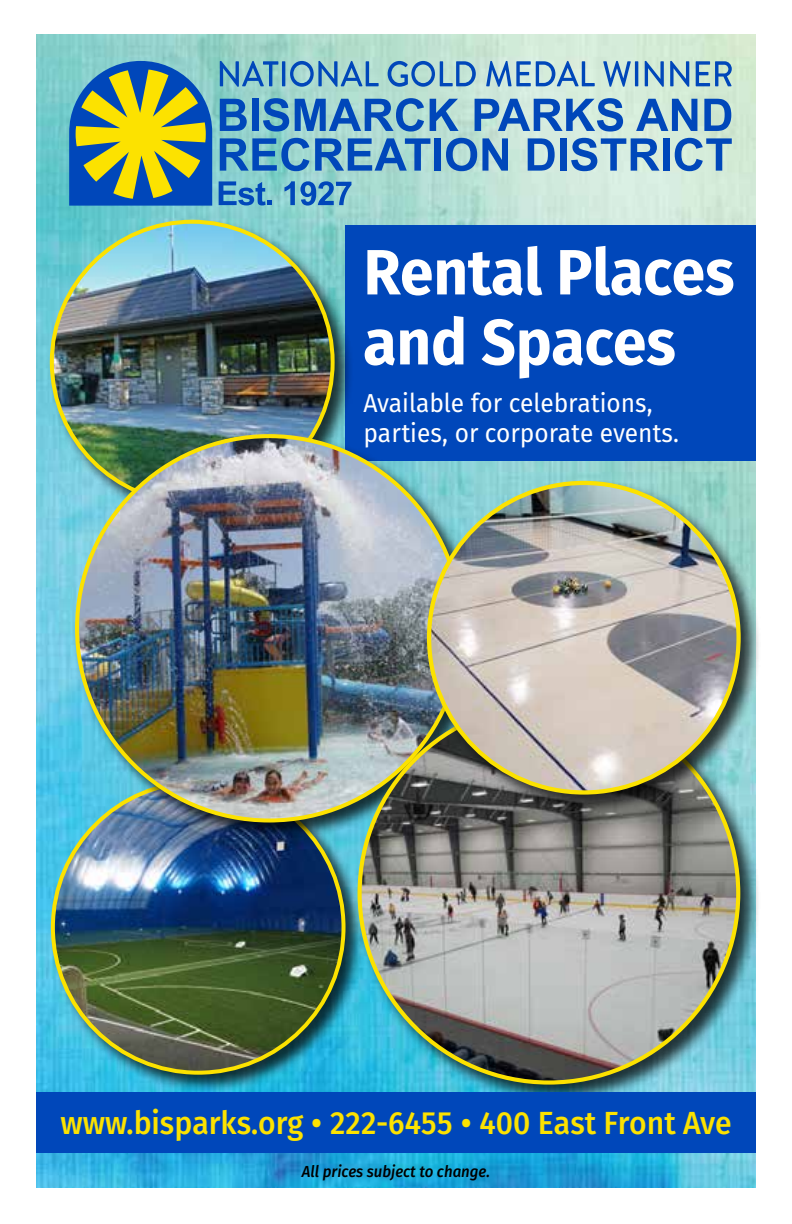
<style>
.page{position:relative;width:792px;height:1224px;background:#fff}
.page>*{position:absolute;margin:0;border:0;box-sizing:border-box;transform-origin:0 0}
.t1{font:700 64px/70px "Fira Sans OT";color:#fff;scale:.94 1}
.t2{font:32px "Fira Sans OT Medium";color:#fce200;scale:.94 1}
.t3{font:26px/30px "Fira Sans OT";color:#fff;scale:.94 1}
.t4{font:italic 500 16px "Fira Sans";color:#000;scale:.94 1}
</style>
<div class="page">
<img style="left:36px;top:35px;width:720px;height:1153px">
<div style="left:346px;top:226px;width:410px;height:235px;background:#0047ba"></div>
<svg style="left:220px;top:99px;width:27px;height:32px"></svg>
<div style="left:252px;top:99px;width:7px;height:32px;background:#0047ba"></div>
<svg style="left:263px;top:98px;width:26px;height:34px"></svg>
<svg style="left:295px;top:98px;width:129px;height:34px;background:#5993c5"></svg>
<svg style="left:430px;top:99px;width:29px;height:32px"></svg>
<svg style="left:475px;top:98px;width:148px;height:34px;background:#6c9bcb"></svg>
<svg style="left:636px;top:99px;width:61px;height:32px;background:#6898c9"></svg>
<svg style="left:704px;top:99px;width:27px;height:32px"></svg>
<svg style="left:220px;top:138px;width:89px;height:33px;background:#478dc2"></svg>
<svg style="left:315px;top:138px;width:115px;height:33px;background:#5993c5"></svg>
<div style="left:434px;top:138px;width:7px;height:33px;background:#0047ba"></div>
<svg style="left:446px;top:138px;width:62px;height:33px;background:#5b90c6"></svg>
<svg style="left:528px;top:138px;width:27px;height:33px"></svg>
<div style="left:560px;top:138px;width:7px;height:33px;background:#0047ba"></div>
<svg style="left:571px;top:138px;width:89px;height:33px;background:#74a0cd"></svg>
<div style="left:663px;top:138px;width:7px;height:33px;background:#0047ba"></div>
<svg style="left:675px;top:138px;width:57px;height:33px;background:#81abcc"></svg>
<svg style="left:219px;top:181px;width:53px;height:24px"></svg>
<svg style="left:284px;top:181px;width:67px;height:25px;background:#5798c6"></svg>
<svg style="left:69px;top:61px;width:143px;height:145px;background:#7a976c"></svg>
<svg style="left:220px;top:61px;width:58px;height:26px;background:#62a1c3"></svg>
<hr style="left:282px;top:61px;width:3px;height:25px;background:#0047ba">
<svg style="left:290px;top:61px;width:89px;height:26px;background:#74aac7"></svg>
<svg style="left:388px;top:61px;width:88px;height:26px;background:#7babc9"></svg>
<svg style="left:486px;top:61px;width:109px;height:26px;background:#8ab1d0"></svg>
<svg style="left:603px;top:61px;width:28px;height:26px"></svg>
<hr style="left:635px;top:61px;width:3px;height:25px;background:#0047ba">
<svg style="left:645px;top:61px;width:19px;height:26px"></svg>
<svg style="left:670px;top:61px;width:19px;height:26px"></svg>
<svg style="left:696px;top:61px;width:36px;height:25px"></svg>
<div style="left:48px;top:218px;width:307px;height:306px;background:#000;opacity:.75"></div>
<img style="left:52px;top:222px;width:281px;height:281px;border-radius:139px">
<div style="left:49px;top:778px;width:316px;height:316px;background:#000;opacity:.75"></div>
<img style="left:53px;top:782px;width:291px;height:291px;border-radius:145px">
<div style="left:73px;top:432px;width:410px;height:411px;background:#000;opacity:.75"></div>
<img style="left:77px;top:436px;width:384px;height:384px;border-radius:192px">
<div style="left:355px;top:700px;width:406px;height:405px;background:#000;opacity:.75"></div>
<img style="left:360px;top:709px;width:378px;height:374px">
<div style="left:425px;top:479px;width:337px;height:337px;background:#000;opacity:.75"></div>
<img style="left:429px;top:483px;width:310px;height:309px;border-radius:155px">
<div style="left:36px;top:1093px;width:720px;height:60px;background:#0047ba"></div>
<h1 class="t1" style="left:364px;top:242px;width:396px">Rental Places and Spaces</h1>
<p class="t3" style="left:364px;top:390px;width:337px">Available for celebrations, parties, or corporate events.</p>
<p class="t2" style="left:60px;top:1100px;width:716px">www.bisparks.org • 222-6455 • 400 East Front Ave</p>
<p class="t4" style="left:302px;top:1159px;width:202px">All prices subject to change.</p>
</div>
